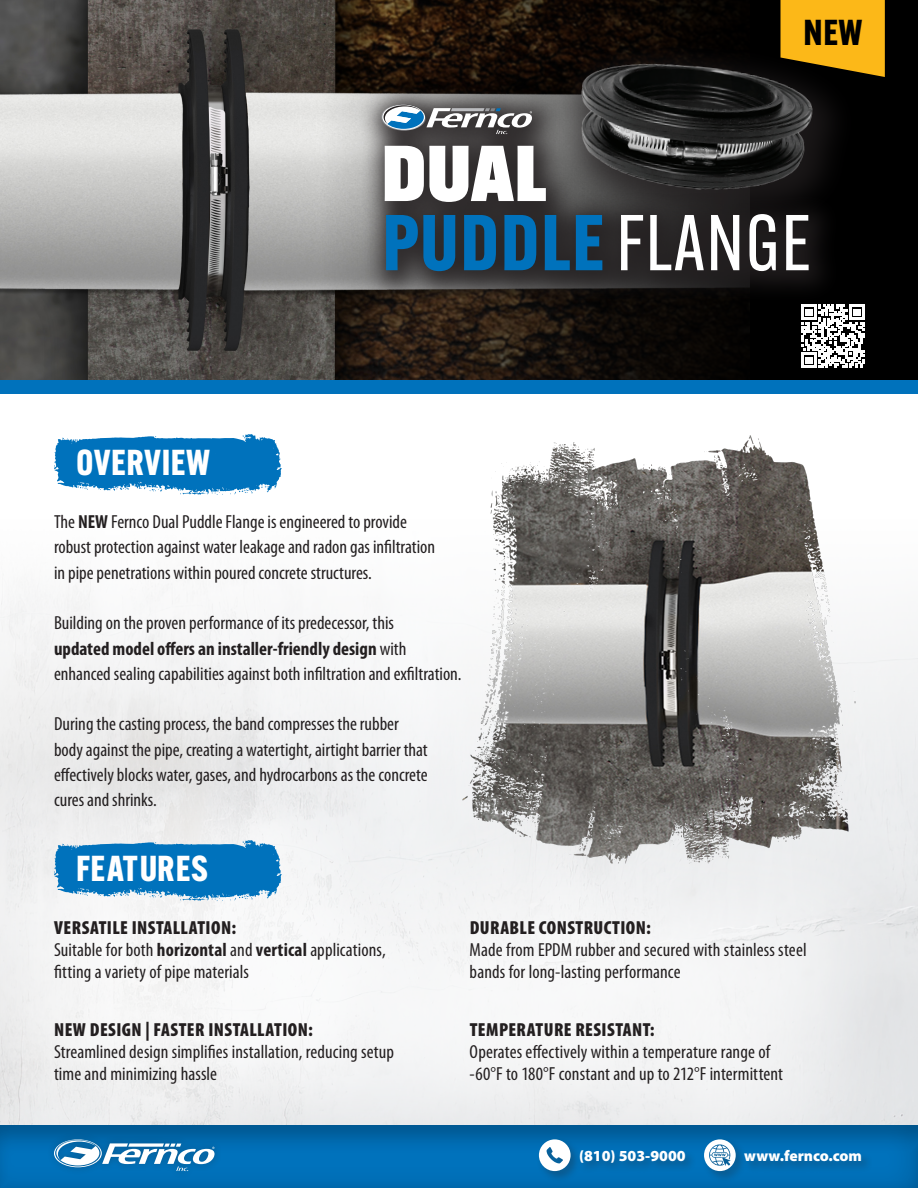
<style>
.page{position:relative;width:918px;height:1188px;background:#fff}
.page>*{position:absolute;margin:0;border:0;box-sizing:border-box;transform-origin:0 0}
.t1{font:700 77.25px "Alternate Gothic ATF";letter-spacing:.02em;color:#0072bc}
.t2{font:900 77.25px "Alternate Gothic ATF";color:#fff}
.t3{font:700 35.25px "Alternate Gothic ATF";letter-spacing:.025em;color:#fff}
.t4{font:700 35.25px "Alternate Gothic ATF";color:#000}
.Bullets{font:condensed 18.9px/22px "Myriad Pro";color:#231f20}
.t5{font:900 15.45px "Myriad Pro";color:#fff}
.s1{font-weight:400;color:#fff}
.s2{font-weight:700}
.s3{font-weight:900}
</style>
<div class="page">
<div style="left:0;top:0;width:918px;height:387px;background:#000"></div>
<img style="left:0;top:0;width:738px;height:380px">
<div style="left:0;top:380px;width:918px;height:14px;background:#0072bc"></div>
<div style="left:557px;top:39px;width:301px;height:197px;background:#231f20;opacity:.75"></div>
<img style="left:557px;top:43px;width:269px;height:38px">
<svg style="left:54px;top:434px;width:228px;height:61px"></svg>
<div style="left:358px;top:81px;width:484px;height:223px;background:#231f20;opacity:.88"></div>
<svg style="left:381px;top:104px;width:151px;height:30px;background:#7a8288"></svg>
<img style="left:463px;top:435px;width:409px;height:280px">
<svg style="left:781px;top:0;width:104px;height:77px;background:#dca015"></svg>
<div style="left:0;top:715px;width:918px;height:473px;background:#fff;opacity:.75"></div>
<svg style="left:54px;top:840px;width:228px;height:62px"></svg>
<div style="left:0;top:1119px;width:918px;height:69px;background:#231f20;opacity:.3"></div>
<div style="left:536px;top:1137px;width:337px;height:46px;background:#231f20;opacity:.32"></div>
<svg style="left:539px;top:1139px;width:32px;height:32px"></svg>
<svg style="left:704px;top:1139px;width:32px;height:32px"></svg>
<div style="left:46px;top:1132px;width:176px;height:47px;background:#231f20;opacity:.31"></div>
<svg style="left:54px;top:1139px;width:161px;height:32px"></svg>
<svg style="left:801px;top:305px;width:64px;height:63px"></svg>
<p class="t4" style="left:803px;top:10px;width:61px">NEW</p>
<p class="t3" style="left:76px;top:441px;width:136px">OVERVIEW</p>
<p class="t2" style="left:382px;top:126px;width:166px">DUAL</p>
<p class="t1" style="left:382px;top:194px;width:430px">PUDDLE <span class="s1">FLANGE</span></p>
<p class="Bullets" style="left:54px;top:509px;width:383px;line-height:25.3px">The <span class="s2">NEW</span> Fernco Dual Puddle Flange is engineered to provide robust protection against water leakage and radon gas infiltration in pipe penetrations within poured concrete structures.</p>
<p class="Bullets" style="left:54px;top:610px;width:409px;line-height:25.3px">Building on the proven performance of its predecessor, this<br><span class="s2">updated model offers an installer-friendly design</span> with enhanced sealing capabilities against both infiltration and exfiltration.</p>
<p class="Bullets" style="left:54px;top:711px;width:375px;line-height:25.3px">During the casting process, the band compresses the rubber body against the pipe, creating a watertight, airtight barrier that effectively blocks water, gases, and hydrocarbons as the concrete cures and shrinks.</p>
<p class="t3" style="left:76px;top:847px;width:133px">FEATURES</p>
<p class="Bullets" style="left:54px;top:917px;width:333px"><span class="s3">VERSATILE INSTALLATION:<br></span>Suitable for both <span class="s2">horizontal</span> and <span class="s2">vertical</span> applications, fitting a variety of pipe materials</p>
<p class="Bullets" style="left:54px;top:1018px;width:342px"><span class="s3">NEW DESIGN | FASTER INSTALLATION:<br></span>Streamlined design simplifies installation, reducing setup time and minimizing hassle</p>
<p class="Bullets" style="left:470px;top:917px;width:339px"><span class="s3">DURABLE CONSTRUCTION:<br></span>Made from EPDM rubber and secured with stainless steel bands for long-lasting performance</p>
<p class="Bullets" style="left:470px;top:1018px;width:315px"><span class="s3">TEMPERATURE RESISTANT:<br></span>Operates effectively within a temperature range of -60°F to 180°F constant and up to 212°F intermittent</p>
<p class="t5" style="left:579px;top:1145px;width:108px">(810) 503-9000</p>
<p class="t5" style="left:744px;top:1145px;width:119px">www.fernco.com</p>
</div>
